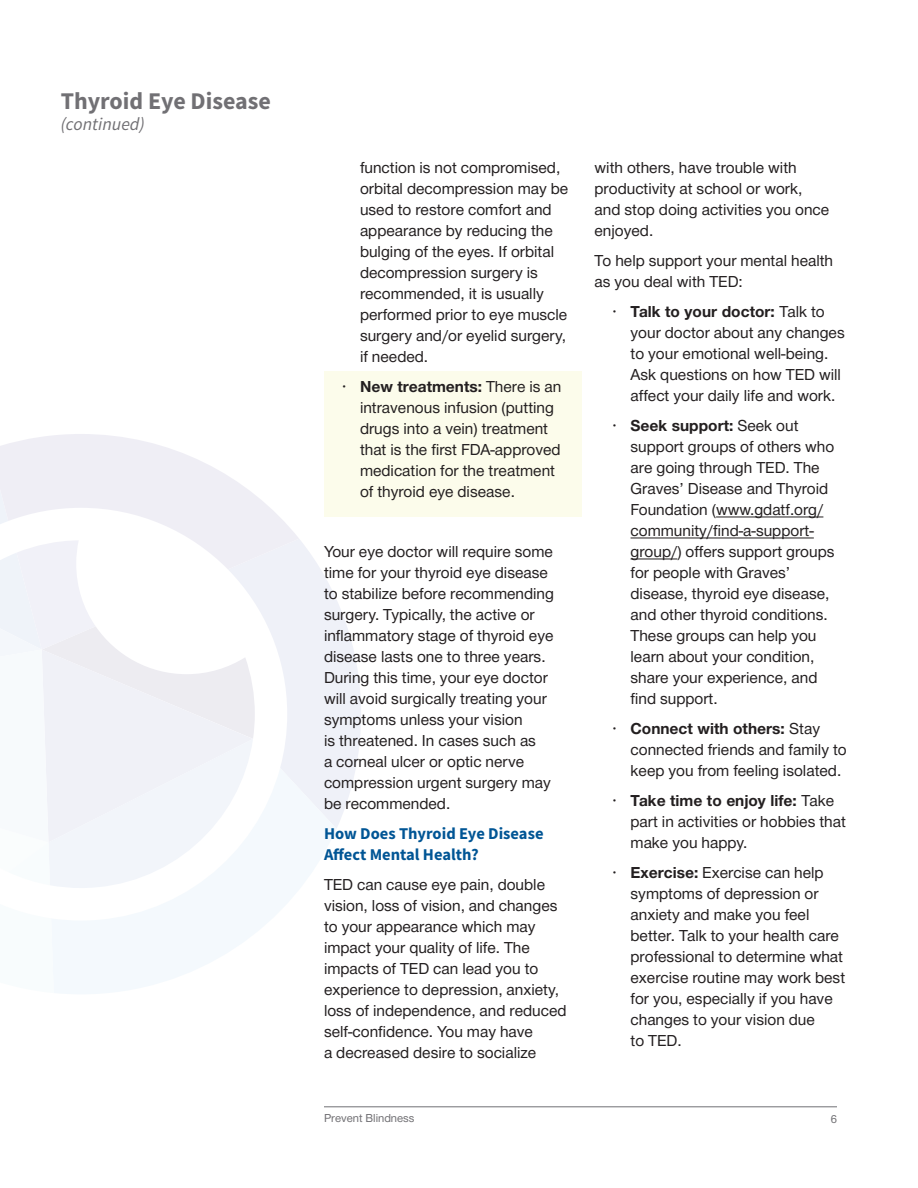
<style>
.page{position:relative;width:918px;height:1188px;background:#fff}
.page>*{position:absolute;margin:0;border:0;box-sizing:border-box;transform-origin:0 0}
.t1{font:700 24px "Source Sans Pro";color:#717074}
.t2{font:italic 18px "Source Sans Pro";color:#717074}
.t3{font:16.5px/21px "Helvetica Neue H55";color:#231f20}
.t4{font:700 16.5px/21px "Source Sans Pro";color:#005595}
.t5{font:12px "Helvetica Neue H55";color:#717074}
.s1{font-family:"Helvetica Neue H75"}
</style>
<div class="page">
<svg style="left:54px;top:888px;width:246px;height:106px;fill:#f4f9fd"></svg>
<svg style="left:52px;top:919px;width:2px;height:55px"></svg>
<svg style="left:0;top:434px;width:361px;height:454px"></svg>
<hr style="left:324px;top:1107px;width:513px;height:1px;background:#717074">
<div style="left:324px;top:372px;width:257px;height:145px;background:#fcfceb"></div>
<hr style="left:716px;top:517px;width:107px;height:1px;background:#231f20">
<hr style="left:631px;top:538px;width:183px;height:1px;background:#231f20">
<hr style="left:631px;top:559px;width:46px;height:1px;background:#231f20">
<p class="t1" style="left:61px;top:85px;width:212px">Thyroid Eye Disease</p>
<p class="t2" style="left:61px;top:113px;width:86px">(continued)</p>
<p class="t3" style="left:360px;top:158px;width:210px">function is not compromised, orbital decompression may be used to restore comfort and appearance by reducing the bulging of the eyes. If orbital decompression surgery is recommended, it is usually performed prior to eye muscle surgery and/or eyelid surgery, if needed.</p>
<p class="t3" style="left:360px;top:377px;width:203px;text-indent:-18px">• <span class="s1">New treatments:</span> There is an intravenous infusion (putting drugs into a vein) treatment that is the first FDA-approved medication for the treatment of thyroid eye disease.</p>
<p class="t3" style="left:324px;top:542px;width:232px">Your eye doctor will require some time for your thyroid eye disease to stabilize before recommending surgery. Typically, the active or inflammatory stage of thyroid eye disease lasts one to three years.<br>During this time, your eye doctor will avoid surgically treating your symptoms unless your vision<br>is threatened. In cases such as<br>a corneal ulcer or optic nerve compression urgent surgery may be recommended.</p>
<p class="t4" style="left:324px;top:823px;width:221px">How Does Thyroid Eye Disease<br>Affect Mental Health?</p>
<p class="t3" style="left:324px;top:875px;width:244px">TED can cause eye pain, double vision, loss of vision, and changes to your appearance which may impact your quality of life. The impacts of TED can lead you to experience to depression, anxiety, loss of independence, and reduced self-confidence. You may have<br>a decreased desire to socialize</p>
<p class="t3" style="left:595px;top:158px;width:236px">with others, have trouble with productivity at school or work, and stop doing activities you once enjoyed.</p>
<p class="t3" style="left:595px;top:251px;width:240px">To help support your mental health as you deal with TED:</p>
<p class="t3" style="left:631px;top:302px;width:216px;text-indent:-18px">• <span class="s1">Talk to your doctor:</span> Talk to your doctor about any changes to your emotional well-being.<br>Ask questions on how TED will affect your daily life and work.</p>
<p class="t3" style="left:631px;top:416px;width:205px;text-indent:-18px">• <span class="s1">Seek support:</span> Seek out support groups of others who are going through TED. The<br>Graves’ Disease and Thyroid<br>Foundation (www.gdatf.org/ community/find-a-support&shy;group/) offers support groups for people with Graves’ disease, thyroid eye disease, and other thyroid conditions.<br>These groups can help you learn about your condition, share your experience, and find support.</p>
<p class="t3" style="left:631px;top:719px;width:218px;text-indent:-18px">• <span class="s1">Connect with others:</span> Stay connected friends and family to keep you from feeling isolated.</p>
<p class="t3" style="left:631px;top:791px;width:217px;text-indent:-18px">• <span class="s1">Take time to enjoy life:</span> Take part in activities or hobbies that make you happy.</p>
<p class="t3" style="left:631px;top:863px;width:216px;text-indent:-18px">• <span class="s1">Exercise:</span> Exercise can help symptoms of depression or anxiety and make you feel better. Talk to your health care professional to determine what exercise routine may work best for you, especially if you have changes to your vision due<br>to TED.</p>
<p class="t5" style="left:324px;top:1110px;width:92px">Prevent Blindness</p>
<p class="t5" style="left:831px;top:1111px;width:8px">6</p>
</div>
